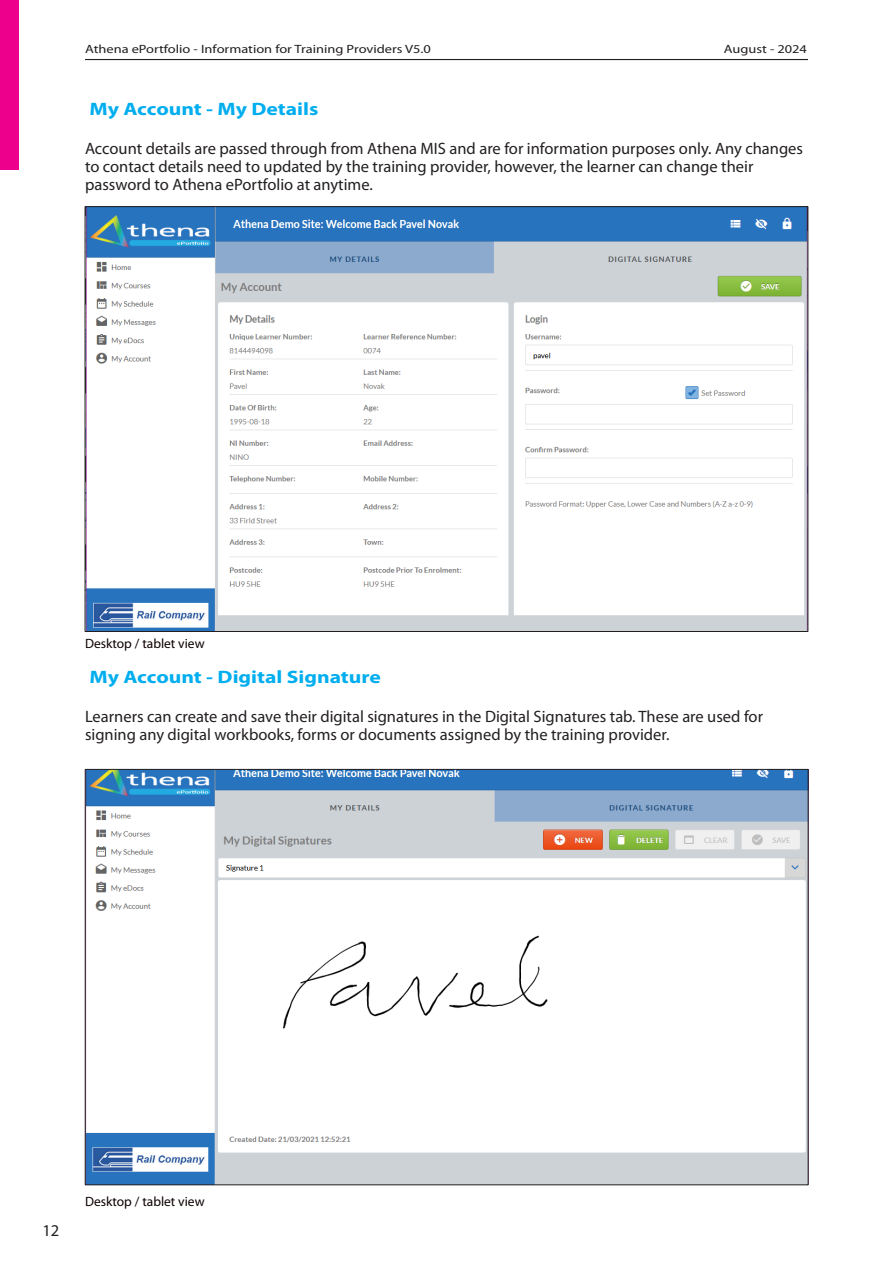
<style>
.page{position:relative;width:893px;height:1263px;background:#fff}
.page>*{position:absolute;margin:0;border:0;box-sizing:border-box;transform-origin:0 0}
.t1{font:700 18px "Myriad Pro";color:#00aeef;scale:1.2 1}
.t2{font:16.5px "Myriad Pro";color:#231f20}
.t3{font:13.5px "Myriad Pro";color:#0e0100}
.t4{font:12px "Myriad Pro";color:#231f20;scale:1.2 1}
</style>
<div class="page">
<hr style="left:85px;top:59px;width:723px;height:1px;background:#231f20">
<div style="left:0;top:0;width:18px;height:169px;background:#ec008c"></div>
<img style="left:87px;top:208px;width:719px;height:422px">
<img style="left:87px;top:771px;width:719px;height:412px">
<p class="t4" style="left:85px;top:44px;width:290px">Athena ePortfolio - Information for Training Providers V5.0</p>
<p class="t4" style="left:724px;top:44px;width:71px">August - 2024</p>
<p class="t1" style="left:89px;top:101px;width:192px">My Account - My Details</p>
<p class="t2" style="left:85px;top:142px;width:719px">Account details are passed through from Athena MIS and are for information purposes only. Any changes</p>
<p class="t2" style="left:85px;top:160px;width:670px">to contact details need to updated by the training provider, however, the learner can change their</p>
<p class="t2" style="left:85px;top:178px;width:289px">password to Athena ePortfolio at anytime.</p>
<p class="t3" style="left:85px;top:638px;width:121px">Desktop / tablet view</p>
<p class="t1" style="left:89px;top:669px;width:244px">My Account - Digital Signature</p>
<p class="t2" style="left:85px;top:710px;width:679px">Learners can create and save their digital signatures in the Digital Signatures tab. These are used for</p>
<p class="t2" style="left:85px;top:728px;width:586px">signing any digital workbooks, forms or documents assigned by the training provider.</p>
<p class="t2" style="left:43px;top:1224px;width:18px">12</p>
<p class="t3" style="left:85px;top:1196px;width:121px">Desktop / tablet view</p>
</div>
